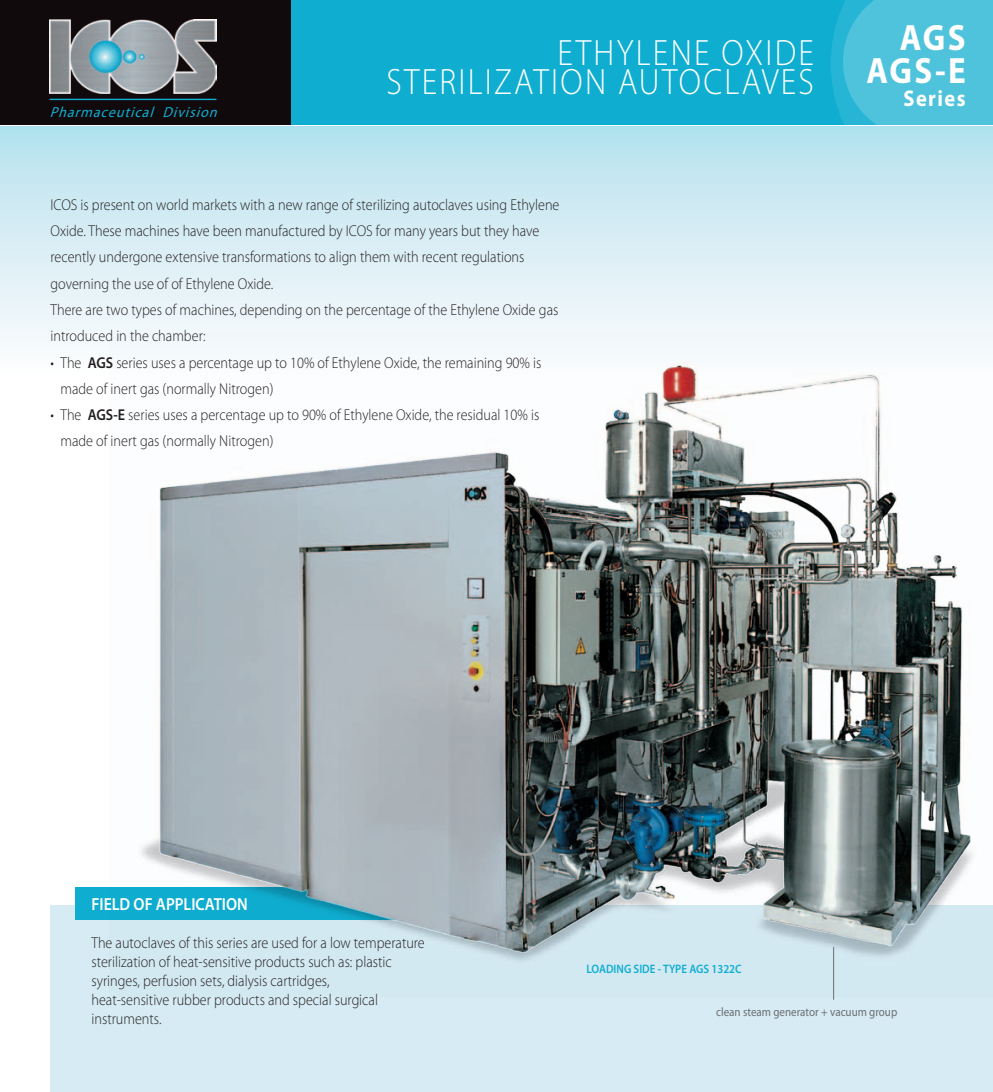
<style>
.page{position:relative;width:993px;height:1092px;background:#fff}
.page>*{position:absolute;margin:0;border:0;box-sizing:border-box;transform-origin:0 0}
.t1{font:300 36.75px/29.8px "Myriad Pro";letter-spacing:.07em;color:#fff;text-align:right;scale:.9 1}
.t2{font:700 36.75px/33.2px "Myriad Pro";letter-spacing:.055em;color:#fff;text-align:right;scale:.9 1}
.t3{font:700 22.75px "Myriad Pro";letter-spacing:.07em;color:#fff;scale:.9 1}
.t4{font:600 17.5px "Myriad Pro";color:#fff;scale:.9 1}
.t5{font:300 15.75px/26.2px "Myriad Pro";color:#231f20;scale:.9 1}
.t6{font:italic 14.53px "Myriad";color:#0faed0;scale:.95 1}
.t7{font:12.25px "Myriad Pro";color:#6c6d70;scale:.9 1}
.t8{font:600 12.25px "Myriad Pro";color:#0faed0;scale:.9 1}
.s1{font-weight:600}
</style>
<div class="page">
<div style="left:50px;top:904px;width:942px;height:187px;background:#d6ebf3"></div>
<div style="left:0;top:0;width:992px;height:124px;background:#0faed0"></div>
<svg style="left:830px;top:0;width:162px;height:125px;background:#49c0da"></svg>
<div style="left:0;top:0;width:290px;height:124px;background:#110a0c"></div>
<div style="left:0;top:126px;width:992px;height:250px;background:linear-gradient(to bottom,#b4e1ee,#fffdfe)"></div>
<img style="left:50px;top:20px;width:166px;height:73px">
<hr style="left:50px;top:99px;width:166px;height:1px;background:#0faed0">
<div style="left:75px;top:886px;width:347px;height:33px;background:#0faed0"></div>
<img style="left:110px;top:333px;width:882px;height:662px">
<hr style="left:832px;top:947px;width:1px;height:52px;background:#6c6d70">
<p class="t6" style="left:50px;top:105px;width:182px">Pharmaceutical Division</p>
<h1 class="t1" style="left:386px;top:37px;width:476px">ETHYLENE OXIDE<br>STERILIZATION AUTOCLAVES</h1>
<p class="t5" style="left:50px;top:191px;width:567px">ICOS is present on world markets with a new range of sterilizing autoclaves using Ethylene Oxide. These machines have been manufactured by ICOS for many years but they have recently undergone extensive transformations to align them with recent regulations governing the use of of Ethylene Oxide.<br>There are two types of machines, depending on the percentage of the Ethylene Oxide gas introduced in the chamber:</p>
<p class="t5" style="left:60px;top:349px;width:535px;text-indent:-10px">• The <span class="s1">AGS</span> series uses a percentage up to 10% of Ethylene Oxide, the remaining 90% is made of inert gas (normally Nitrogen)</p>
<p class="t5" style="left:60px;top:401px;width:533px;text-indent:-10px">• The <span class="s1">AGS-E</span> series uses a percentage up to 90% of Ethylene Oxide, the residual 10% is made of inert gas (normally Nitrogen)</p>
<h1 class="t2" style="left:866px;top:20px;width:112px">AGS<br>AGS-E</h1>
<h2 class="t3" style="left:903px;top:83px;width:71px">Series</h2>
<p class="t4" style="left:91px;top:893px;width:175px">FIELD OF APPLICATION</p>
<p class="t5" style="left:91px;top:933px;width:372px;line-height:18.9px">The autoclaves of this series are used for a low temperature sterilization of heat-sensitive products such as: plastic syringes, perfusion sets, dialysis cartridges,<br>heat-sensitive rubber products and special surgical instruments.</p>
<p class="t8" style="left:586px;top:961px;width:174px">LOADING SIDE - TYPE AGS 1322C</p>
<p class="t7" style="left:716px;top:1003px;width:203px">clean steam generator + vacuum group</p>
</div>
